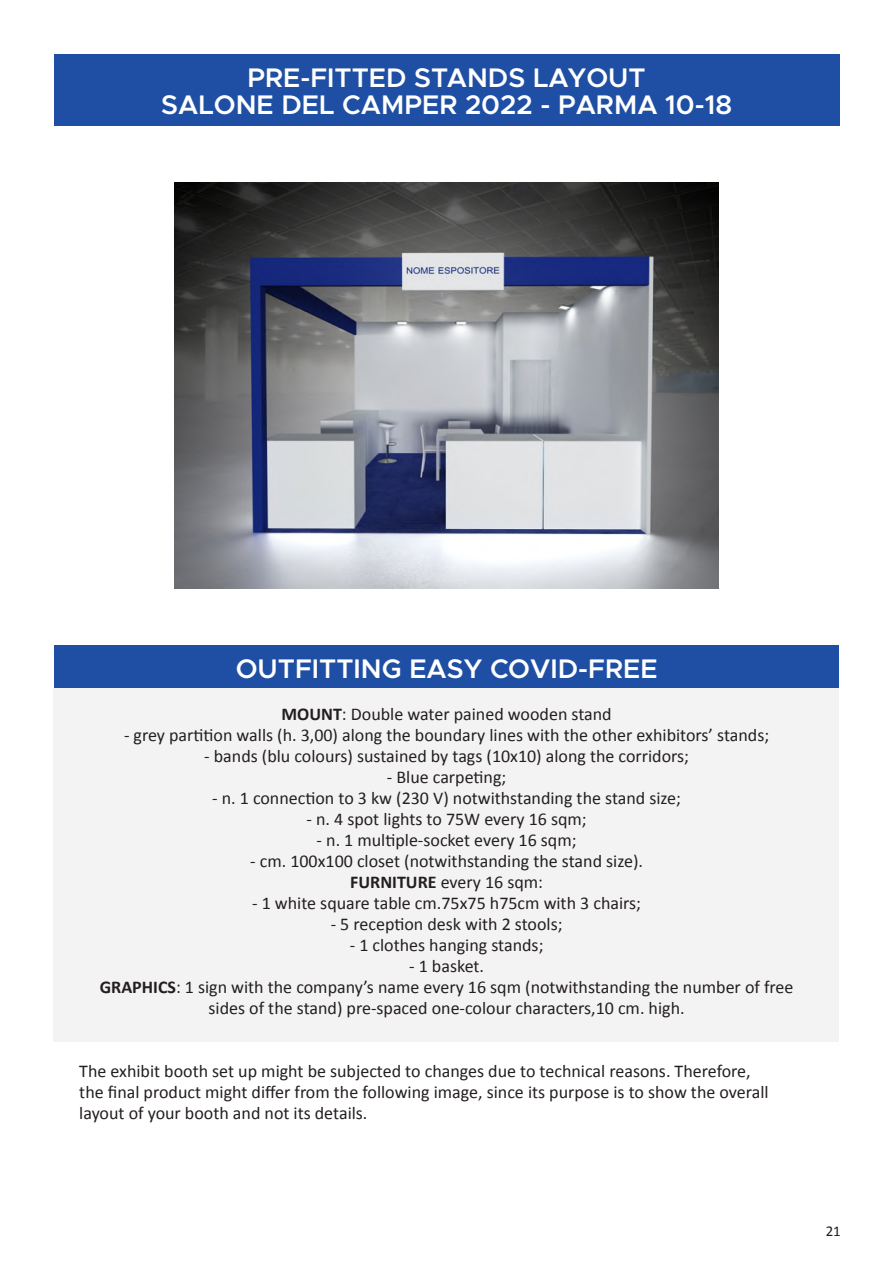
<style>
.page{position:relative;width:893px;height:1263px;background:#fff}
.page>*{position:absolute;margin:0;border:0;box-sizing:border-box;transform-origin:0 0}
.t1{font:600 27px/27px "Metropolis";color:#fff;text-align:center}
.t2{font:18px/21px "Calibri";color:#241f1f;text-align:center}
.t3{font:15px "Calibri";color:#241f1f}
.s1{font-weight:700}
</style>
<div class="page">
<div style="left:54px;top:645px;width:785px;height:43px;background:#1f4fa4"></div>
<div style="left:54px;top:688px;width:785px;height:354px;background:#f4f3f3"></div>
<div style="left:54px;top:54px;width:785px;height:72px;background:#1f4fa4"></div>
<img style="left:174px;top:183px;width:545px;height:405px">
<h1 class="t1" style="left:161px;top:64px;width:572px">PRE-FITTED STANDS LAYOUT<br>SALONE DEL CAMPER 2022 - PARMA 10-18</h1>
<h1 class="t1" style="left:236px;top:655px;width:423px">OUTFITTING EASY COVID-FREE</h1>
<p class="t2" style="left:282px;top:703px;width:332px"><span class="s1">MOUNT</span>: Double water pained wooden stand</p>
<p class="t2" style="left:124px;top:724px;width:647px">- grey partition walls (h. 3,00) along the boundary lines with the other exhibitors’ stands;</p>
<p class="t2" style="left:204px;top:745px;width:486px">- bands (blu colours) sustained by tags (10x10) along the corridors;</p>
<p class="t2" style="left:387px;top:766px;width:121px">- Blue carpeting;</p>
<p class="t2" style="left:212px;top:787px;width:470px">- n. 1 connection to 3 kw (230 V) notwithstanding the stand size;</p>
<p class="t2" style="left:306px;top:808px;width:282px">- n. 4 spot lights to 75W every 16 sqm;</p>
<p class="t2" style="left:317px;top:829px;width:261px">- n. 1 multiple-socket every 16 sqm;</p>
<p class="t2" style="left:250px;top:850px;width:394px">- cm. 100x100 closet (notwithstanding the stand size).<br><span class="s1">FURNITURE</span> every 16 sqm:</p>
<p class="t2" style="left:252px;top:892px;width:390px">- 1 white square table cm.75x75 h75cm with 3 chairs;</p>
<p class="t2" style="left:331px;top:913px;width:233px">- 5 reception desk with 2 stools;</p>
<p class="t2" style="left:350px;top:934px;width:195px">- 1 clothes hanging stands;</p>
<p class="t2" style="left:100px;top:955px;width:695px">- 1 basket.<br><span class="s1">GRAPHICS</span>: 1 sign with the company’s name every 16 sqm (notwithstanding the number of free sides of the stand) pre-spaced one-colour characters,10 cm. high.</p>
<p class="t2" style="left:79px;top:1060px;width:691px;text-align:left">The exhibit booth set up might be subjected to changes due to technical reasons. Therefore, the final product might differ from the following image, since its purpose is to show the overall layout of your booth and not its details.</p>
<p class="t3" style="left:826px;top:1220px;width:17px">21</p>
</div>
